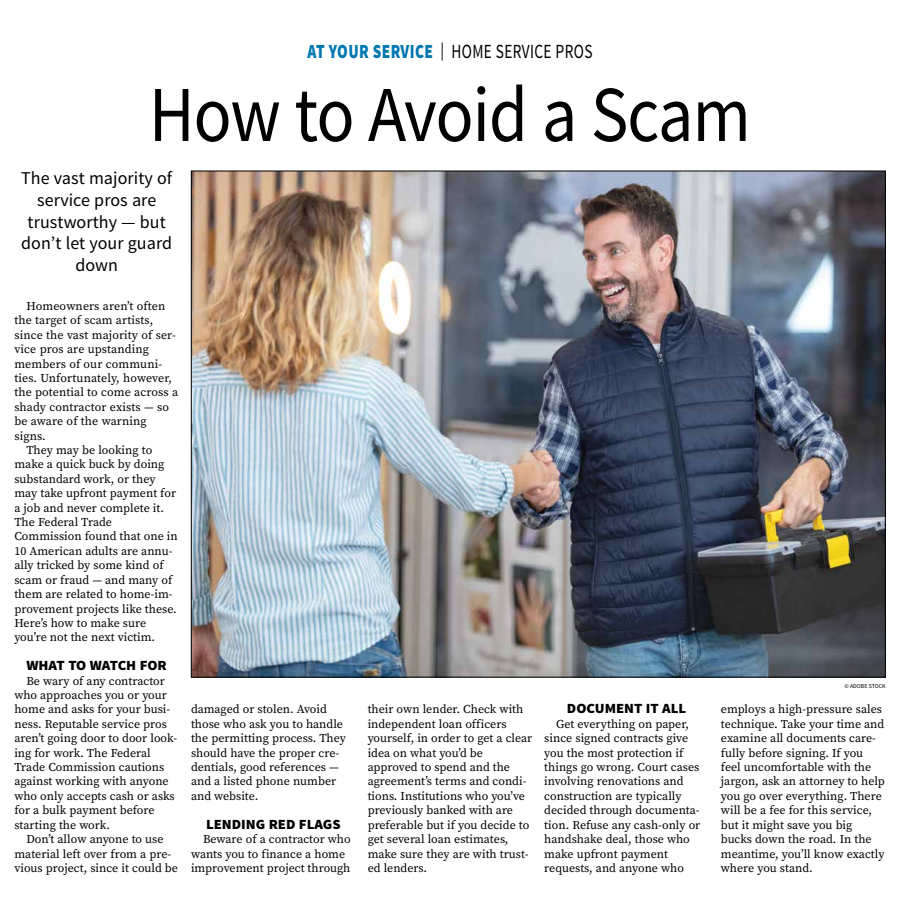
<style>
.page{position:relative;width:900px;height:908px;background:#fff}
.page>*{position:absolute;margin:0;border:0;box-sizing:border-box;transform-origin:0 0}
.t1{font:79.2px "Source Sans Pro";letter-spacing:-.015em;color:#000;scale:.89 1}
.t2{font:20px "Source Sans Pro";letter-spacing:.025em;color:#000;scale:.77 1}
.t3{font:18px/21.6px "Source Sans Pro";letter-spacing:.005em;color:#000;text-align:center}
.t4{font:900 14px "Source Sans Pro";color:#000;scale:1.05 1}
.t5{font:12px/14.4px "Source Serif Pro";color:#000}
.t6{font:6px "Source Sans Pro";color:#000}
.s1{font-weight:900;color:#0077b1}
.s2{font-size:18px}
</style>
<div class="page">
<img style="left:193px;top:173px;width:691px;height:502px">
<h2 class="t2" style="left:307px;top:39px;width:372px"><span class="s1">AT YOUR SERVICE</span> <span class="s2">|</span> HOME SERVICE PROS</h2>
<h1 class="t1" style="left:149px;top:65px;width:678px">How to Avoid a Scam</h1>
<h3 class="t3" style="left:21px;top:168px;width:153px">The vast majority of service pros are trustworthy — but don’t let your guard down</h3>
<p class="t5" style="left:26px;top:298px;width:140px">Homeowners aren’t often</p>
<p class="t5" style="left:14px;top:313px;width:140px">the target of scam artists,</p>
<p class="t5" style="left:14px;top:327px;width:163px">since the vast majority of ser-</p>
<p class="t5" style="left:14px;top:342px;width:136px">vice pros are upstanding</p>
<p class="t5" style="left:14px;top:356px;width:149px">members of our communi-</p>
<p class="t5" style="left:14px;top:370px;width:159px">ties. Unfortunately, however,</p>
<p class="t5" style="left:14px;top:385px;width:165px">the potential to come across a</p>
<p class="t5" style="left:14px;top:399px;width:156px">shady contractor exists — so</p>
<p class="t5" style="left:14px;top:414px;width:134px">be aware of the warning</p>
<p class="t5" style="left:14px;top:428px;width:33px">signs.</p>
<p class="t5" style="left:26px;top:442px;width:127px">They may be looking to</p>
<p class="t5" style="left:14px;top:457px;width:152px">make a quick buck by doing</p>
<p class="t5" style="left:14px;top:471px;width:143px">substandard work, or they</p>
<p class="t5" style="left:14px;top:486px;width:163px">may take upfront payment for</p>
<p class="t5" style="left:14px;top:500px;width:151px">a job and never complete it.</p>
<p class="t5" style="left:14px;top:514px;width:99px">The Federal Trade</p>
<p class="t5" style="left:14px;top:529px;width:165px">Commission found that one in</p>
<p class="t5" style="left:14px;top:543px;width:160px">10 American adults are annu-</p>
<p class="t5" style="left:14px;top:558px;width:151px">ally tricked by some kind of</p>
<p class="t5" style="left:14px;top:572px;width:159px">scam or fraud — and many of</p>
<p class="t5" style="left:14px;top:586px;width:160px">them are related to home-im-</p>
<p class="t5" style="left:14px;top:601px;width:164px">provement projects like these.</p>
<p class="t5" style="left:14px;top:615px;width:133px">Here’s how to make sure</p>
<p class="t5" style="left:14px;top:630px;width:142px">you’re not the next victim.</p>
<p class="t4" style="left:27px;top:656px;width:135px">WHAT TO WATCH FOR</p>
<p class="t5" style="left:14px;top:673px;width:164px;text-indent:12px">Be wary of any contractor who approaches you or your home and asks for your busi&shy;ness. Reputable service pros aren’t going door to door look&shy;ing for work. The Federal<br>Trade Commission cautions against working with anyone who only accepts cash or asks for a bulk payment before starting the work.</p>
<p class="t5" style="left:14px;top:831px;width:165px;text-align:center">Don’t allow anyone to use material left over from a pre&shy;vious project, since it could be</p>
<p class="t5" style="left:191px;top:702px;width:156px">damaged or stolen. Avoid those who ask you to handle the permitting process. They should have the proper cre&shy;dentials, good references — and a listed phone number and website.</p>
<p class="t4" style="left:206px;top:814px;width:130px">LENDING RED FLAGS</p>
<p class="t5" style="left:191px;top:831px;width:161px;text-indent:12px">Beware of a contractor who wants you to finance a home improvement project through</p>
<p class="t5" style="left:368px;top:702px;width:166px">their own lender. Check with independent loan officers yourself, in order to get a clear idea on what you’d be approved to spend and the agreement’s terms and condi&shy;tions. Institutions who you’ve previously banked with are preferable but if you decide to get several loan estimates, make sure they are with trust&shy;ed lenders.</p>
<p class="t4" style="left:567px;top:699px;width:115px">DOCUMENT IT ALL</p>
<p class="t5" style="left:544px;top:716px;width:158px;text-indent:12px">Get everything on paper, since signed contracts give you the most protection if things go wrong. Court cases involving renovations and construction are typically decided through documenta&shy;tion. Refuse any cash-only or handshake deal, those who make upfront payment requests, and anyone who</p>
<p class="t6" style="left:844px;top:682px;width:43px">© ADOBE STOCK</p>
<p class="t5" style="left:721px;top:702px;width:165px">employs a high-pressure sales technique. Take your time and examine all documents care&shy;fully before signing. If you feel uncomfortable with the jargon, ask an attorney to help you go over everything. There will be a fee for this service, but it might save you big bucks down the road. In the meantime, you’ll know exactly where you stand.</p>
</div>
